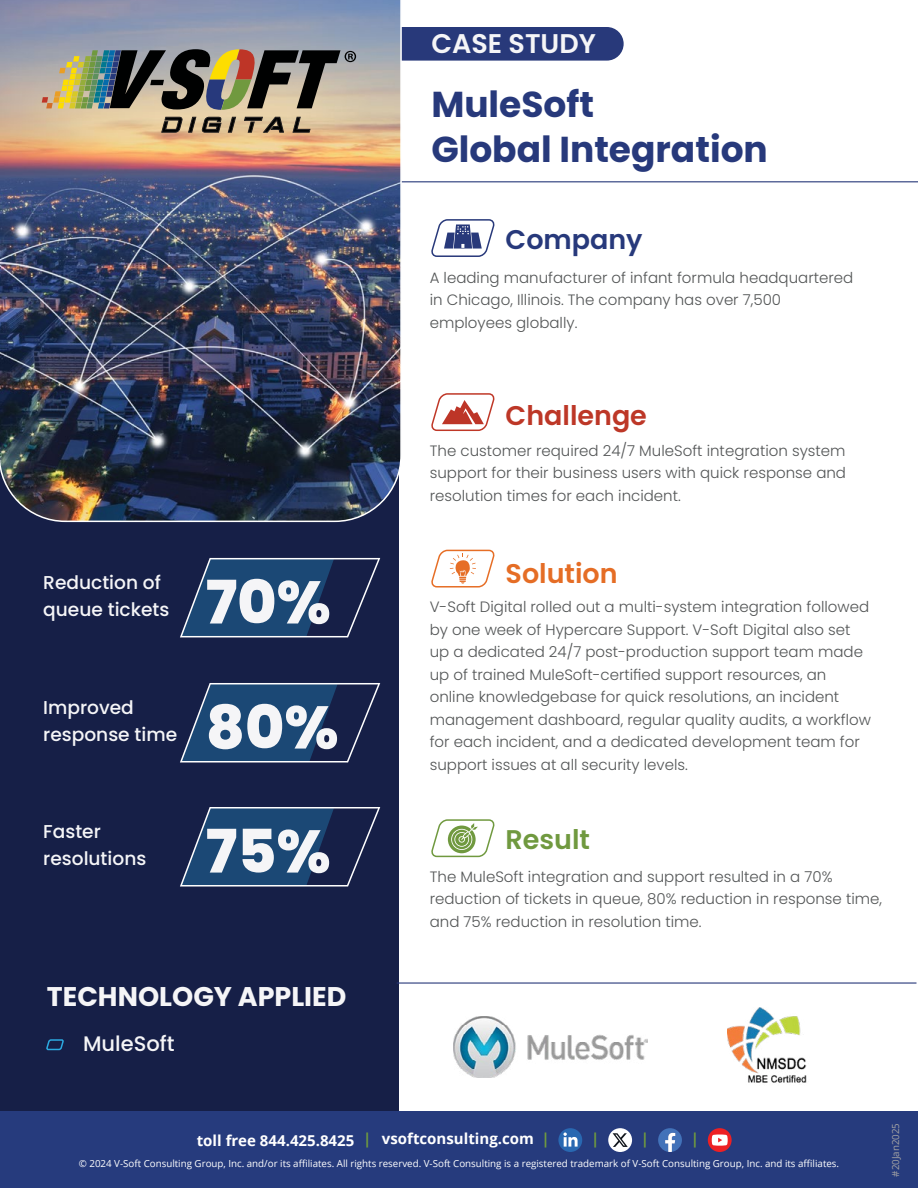
<style>
.page{position:relative;width:918px;height:1188px;background:#161f47}
.page>*{position:absolute;margin:0;border:0;box-sizing:border-box;transform-origin:0 0}
.t1{font:800 60px/124.5px "Poppins";color:#f5f5f7}
.t2{font:700 36px/45px "Poppins";color:#27397b}
.t3{font:700 27px "Poppins";color:#f5f5f7}
.t4{font:600 27px "Poppins";color:#f5f5f7}
.t5{font:600 27px "Poppins";color:#bd3727}
.t6{font:600 27px "Poppins";color:#e56d25}
.t7{font:600 27px "Poppins";color:#27397b}
.t8{font:600 27px "Poppins";color:#70993f}
.t9{font:500 21px "Poppins";color:#f5f5f7}
.t10{font:500 18.6px/27px "Poppins";color:#f5f5f7}
.t11{font:300 15px/22.5px "Poppins";color:#535556}
.t12{font:700 15px "Open Sans";color:#fff}
.t13{font:700 15px "Open Sans";color:#6f9a3f}
.t14{font:9.75px "Open Sans";color:#fff}
.t15{font:9.75px "Open Sans";color:#a4a3a4}
.s1{color:#6f9a3f}
</style>
<div class="page">
<div style="left:400px;top:0;width:518px;height:1188px;background:#fff"></div>
<div style="left:403px;top:27px;width:221px;height:34px;background:#28397a"></div>
<hr style="left:398px;top:181px;width:520px;height:1px;background:#28397a">
<hr style="left:397px;top:982px;width:519px;height:2px;background:#28397a">
<svg style="left:431px;top:219px;width:63px;height:38px"></svg>
<svg style="left:431px;top:393px;width:63px;height:38px"></svg>
<svg style="left:431px;top:549px;width:63px;height:39px"></svg>
<svg style="left:431px;top:819px;width:63px;height:39px"></svg>
<svg style="left:180px;top:558px;width:200px;height:79px"></svg>
<svg style="left:180px;top:683px;width:200px;height:79px"></svg>
<svg style="left:180px;top:807px;width:200px;height:80px"></svg>
<img style="left:454px;top:1016px;width:194px;height:62px">
<img style="left:0;top:0;width:403px;height:523px">
<svg style="left:162px;top:117px;width:20px;height:15px"></svg>
<svg style="left:188px;top:117px;width:8px;height:15px"></svg>
<svg style="left:202px;top:117px;width:19px;height:15px"></svg>
<svg style="left:228px;top:117px;width:8px;height:15px"></svg>
<svg style="left:244px;top:117px;width:40px;height:15px"></svg>
<svg style="left:293px;top:117px;width:17px;height:15px"></svg>
<svg style="left:42px;top:49px;width:314px;height:61px;background:#7a7763"></svg>
<svg style="left:46px;top:1039px;width:18px;height:12px"></svg>
<img style="left:727px;top:1007px;width:80px;height:76px">
<div style="left:0;top:1112px;width:918px;height:76px;background:#263b7d"></div>
<div style="left:558px;top:1128px;width:24px;height:24px;background:#2968b1;border-radius:50%"></div>
<svg style="left:563px;top:1133px;width:15px;height:14px"></svg>
<svg style="left:658px;top:1128px;width:24px;height:24px"></svg>
<svg style="left:708px;top:1128px;width:24px;height:24px"></svg>
<svg style="left:712px;top:1135px;width:16px;height:11px"></svg>
<div style="left:608px;top:1128px;width:24px;height:24px;background:#fff;border-radius:50%"></div>
<svg style="left:613px;top:1133px;width:15px;height:14px"></svg>
<h3 class="t4" style="left:431px;top:28px;width:166px">CASE STUDY</h3>
<h2 class="t2" style="left:431px;top:82px;width:338px">MuleSoft<br>Global Integration</h2>
<h3 class="t7" style="left:506px;top:224px;width:139px">Company</h3>
<p class="t11" style="left:430px;top:267px;width:425px">A leading manufacturer of infant formula headquartered in Chicago, Illinois. The company has over 7,500 employees globally.</p>
<h3 class="t5" style="left:506px;top:400px;width:143px">Challenge</h3>
<p class="t10" style="left:43px;top:569px;width:128px">Reduction of queue tickets</p>
<p class="t10" style="left:43px;top:694px;width:135px">Improved response time</p>
<p class="t10" style="left:43px;top:818px;width:105px">Faster resolutions</p>
<h1 class="t1" style="left:206px;top:541px;width:134px">70%<br>80%<br>75%</h1>
<h3 class="t3" style="left:47px;top:981px;width:301px">TECHNOLOGY APPLIED</h3>
<h3 class="t9" style="left:83px;top:1031px;width:93px">MuleSoft</h3>
<p class="t11" style="left:430px;top:440px;width:418px;text-align:justify">The customer required 24/7 MuleSoft integration system support for their business users with quick response and resolution times for each incident.</p>
<h3 class="t6" style="left:506px;top:558px;width:114px">Solution</h3>
<p class="t11" style="left:430px;top:596px;width:443px">V-Soft Digital rolled out a multi-system integration followed by one week of Hypercare Support. V-Soft Digital also set up a dedicated 24/7 post-production support team made up of trained MuleSoft-certified support resources, an online knowledgebase for quick resolutions, an incident management dashboard, regular quality audits, a workflow for each incident, and a dedicated development team for support issues at all security levels.</p>
<h3 class="t8" style="left:506px;top:824px;width:86px">Result</h3>
<p class="t11" style="left:430px;top:865px;width:454px">The MuleSoft integration and support resulted in a 70% reduction of tickets in queue, 80% reduction in response time, and 75% reduction in resolution time.</p>
<p class="t12" style="left:382px;top:1128px;width:154px">vsoftconsulting.com</p>
<p class="t15" style="left:889px;top:1177px;width:55px;rotate:-90deg">#20Jan2025</p>
<p class="t12" style="left:197px;top:1130px;width:176px">toll free 844.425.8425 <span class="s1">|</span></p>
<p class="t13" style="left:542px;top:1128px;width:10px">|</p>
<p class="t13" style="left:591px;top:1128px;width:10px">|</p>
<p class="t13" style="left:641px;top:1128px;width:10px">|</p>
<p class="t13" style="left:691px;top:1128px;width:10px">|</p>
<p class="t14" style="left:79px;top:1157px;width:762px">© 2024 V-Soft Consulting Group, Inc. and/or its affiliates. All rights reserved. V-Soft Consulting is a registered trademark of V-Soft Consulting Group, Inc. and its affiliates.</p>
</div>
